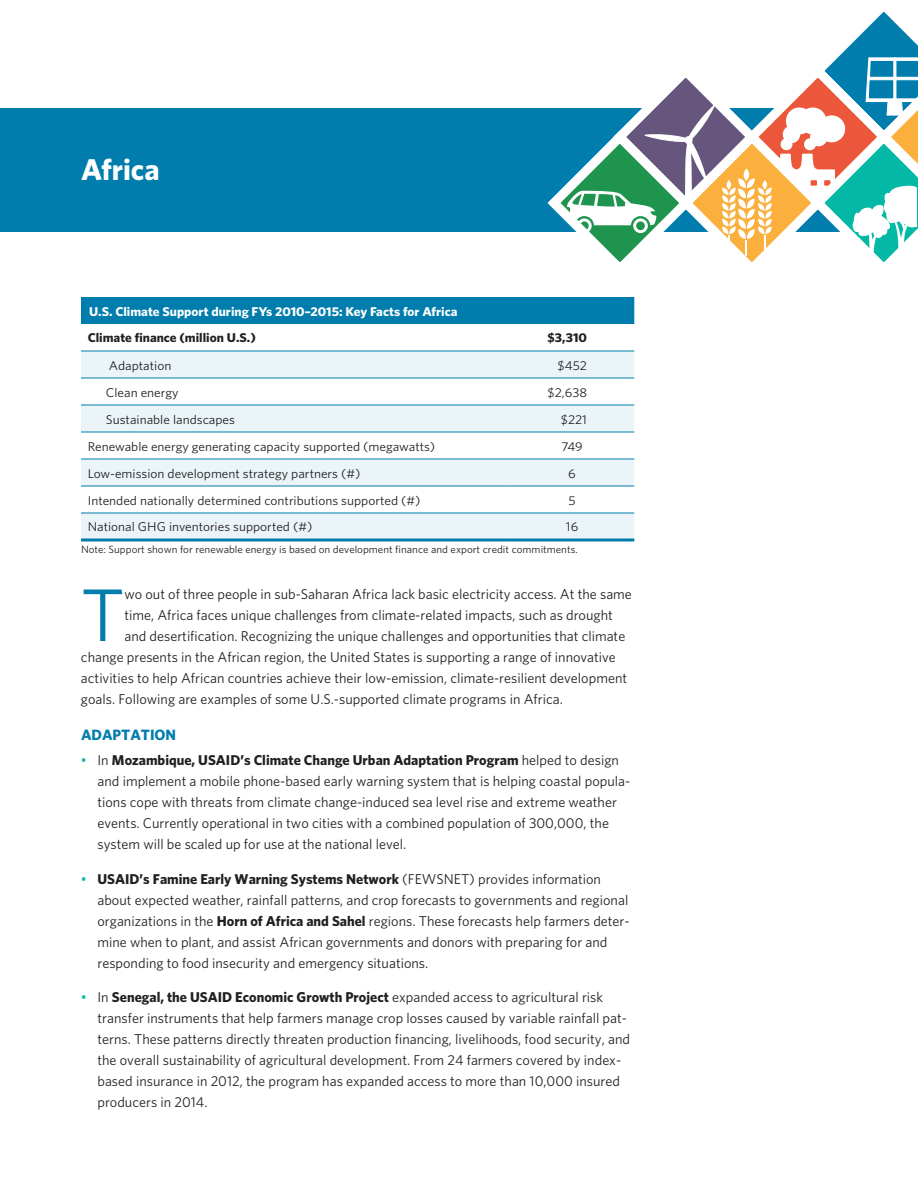
<style>
.page{position:relative;width:918px;height:1188px;background:#fff}
.page>*{position:absolute;margin:0;border:0;box-sizing:border-box;transform-origin:0 0}
.t1{font:74.7px "Whitney";color:#007dad}
.t2{font:700 30px "Whitney";color:#fff}
.t3{font:700 15px "Whitney";color:#007dad}
.t4{font:14.25px/21px "Whitney";color:#231f20}
.t5{font:12.75px "Whitney";color:#231f20;scale:1.05 1}
.t6{font:700 12.75px "Whitney";color:#fff;scale:1.05 1}
.t7{font:700 12.75px "Whitney";color:#231f20;scale:1.05 1}
.t8{font:10.5px "Whitney";color:#231f20;scale:1.05 1}
.s1{color:#03b8a4}
.s2{font-weight:700}
</style>
<div class="page">
<div style="left:0;top:108px;width:918px;height:123px;background:#007dad"></div>
<svg style="left:541px;top:12px;width:377px;height:250px"></svg>
<div style="left:81px;top:297px;width:553px;height:27px;background:#007dad"></div>
<div style="left:81px;top:352px;width:553px;height:186px;background:#ebf5f9"></div>
<svg style="left:81px;top:379px;width:553px;height:134px"></svg>
<hr style="left:81px;top:351px;width:429px;height:1px;background:#007dad">
<hr style="left:510px;top:351px;width:124px;height:1px;background:#007dad">
<hr style="left:81px;top:378px;width:429px;height:1px;background:#007dad">
<hr style="left:510px;top:378px;width:124px;height:1px;background:#007dad">
<hr style="left:81px;top:405px;width:429px;height:1px;background:#007dad">
<hr style="left:81px;top:432px;width:429px;height:1px;background:#007dad">
<hr style="left:510px;top:405px;width:124px;height:1px;background:#007dad">
<hr style="left:510px;top:432px;width:124px;height:1px;background:#007dad">
<hr style="left:81px;top:459px;width:429px;height:1px;background:#007dad">
<hr style="left:81px;top:486px;width:429px;height:1px;background:#007dad">
<hr style="left:510px;top:459px;width:124px;height:1px;background:#007dad">
<hr style="left:510px;top:486px;width:124px;height:1px;background:#007dad">
<hr style="left:81px;top:513px;width:429px;height:1px;background:#007dad">
<hr style="left:510px;top:513px;width:124px;height:1px;background:#007dad">
<svg style="left:81px;top:538px;width:429px;height:4px;background:#3d9bc0"></svg>
<svg style="left:510px;top:538px;width:124px;height:4px"></svg>
<h2 class="t2" style="left:81px;top:150px;width:80px">Africa</h2>
<p class="t6" style="left:89px;top:303px;width:352px">U.S. Climate Support during FYs 2010–2015: Key Facts for Africa</p>
<p class="t7" style="left:88px;top:329px;width:162px">Climate finance (million U.S.)</p>
<p class="t7" style="left:547px;top:329px;width:39px">$3,310</p>
<p class="t5" style="left:109px;top:357px;width:61px">Adaptation</p>
<p class="t5" style="left:558px;top:357px;width:29px">$452</p>
<p class="t5" style="left:106px;top:384px;width:71px">Clean energy</p>
<p class="t5" style="left:548px;top:384px;width:39px">$2,638</p>
<p class="t5" style="left:106px;top:411px;width:125px">Sustainable landscapes</p>
<p class="t5" style="left:561px;top:411px;width:26px">$221</p>
<p class="t5" style="left:88px;top:438px;width:332px">Renewable energy generating capacity supported (megawatts)</p>
<p class="t5" style="left:561px;top:438px;width:22px">749</p>
<p class="t5" style="left:88px;top:465px;width:261px">Low-emission development strategy partners (#)</p>
<p class="t5" style="left:568px;top:465px;width:9px">6</p>
<p class="t5" style="left:88px;top:492px;width:318px">Intended nationally determined contributions supported (#)</p>
<p class="t5" style="left:569px;top:492px;width:8px">5</p>
<p class="t5" style="left:88px;top:518px;width:216px">National GHG inventories supported (#)</p>
<p class="t5" style="left:566px;top:518px;width:13px">16</p>
<p class="t8" style="left:81px;top:543px;width:475px">Note: Support shown for renewable energy is based on development finance and export credit commitments.</p>
<h1 class="t1" style="left:81px;top:565px;width:45px">T</h1>
<p class="t4" style="left:124px;top:583px;width:509px">wo out of three people in sub-Saharan Africa lack basic electricity access. At the same</p>
<p class="t4" style="left:124px;top:604px;width:490px">time, Africa faces unique challenges from climate-related impacts, such as drought</p>
<p class="t4" style="left:124px;top:625px;width:502px">and desertification. Recognizing the unique challenges and opportunities that climate</p>
<p class="t4" style="left:81px;top:646px;width:536px">change presents in the African region, the United States is supporting a range of innovative</p>
<p class="t4" style="left:81px;top:667px;width:548px">activities to help African countries achieve their low-emission, climate-resilient development</p>
<p class="t4" style="left:81px;top:688px;width:483px">goals. Following are examples of some U.S.-supported climate programs in Africa.</p>
<p class="t3" style="left:81px;top:725px;width:97px">ADAPTATION</p>
<p class="t4" style="left:98px;top:749px;width:534px;text-indent:-17px"><span class="s1">•</span> In <span class="s2">Mozambique, USAID’s Climate Change Urban Adaptation Program</span> helped to design and implement a mobile phone-based early warning system that is helping coastal popula&shy;tions cope with threats from climate change-induced sea level rise and extreme weather events. Currently operational in two cities with a combined population of 300,000, the system will be scaled up for use at the national level.</p>
<p class="t4" style="left:98px;top:868px;width:534px;text-indent:-17px"><span class="s1">•</span> <span class="s2">USAID’s Famine Early Warning Systems Network</span> (FEWSNET) provides information about expected weather, rainfall patterns, and crop forecasts to governments and regional organizations in the <span class="s2">Horn of Africa and Sahel</span> regions. These forecasts help farmers deter&shy;mine when to plant, and assist African governments and donors with preparing for and responding to food insecurity and emergency situations.</p>
<p class="t4" style="left:98px;top:986px;width:534px;text-indent:-17px"><span class="s1">•</span> In <span class="s2">Senegal, the USAID Economic Growth Project</span> expanded access to agricultural risk transfer instruments that help farmers manage crop losses caused by variable rainfall pat&shy;terns. These patterns directly threaten production financing, livelihoods, food security, and the overall sustainability of agricultural development. From 24 farmers covered by index&shy;based insurance in 2012, the program has expanded access to more than 10,000 insured producers in 2014.</p>
</div>
